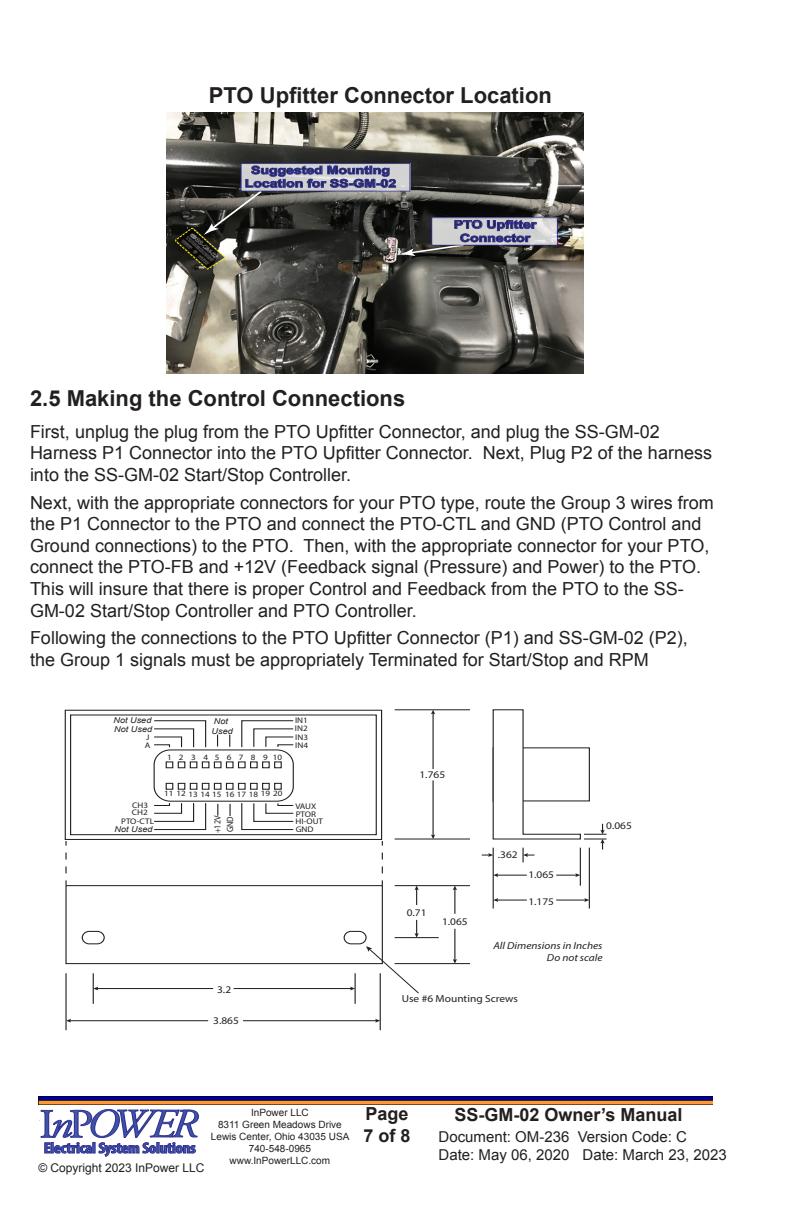
<style>
.page{position:relative;width:792px;height:1224px;background:#fff}
.page>*{position:absolute;margin:0;border:0;box-sizing:border-box;transform-origin:0 0}
.t1{font:700 22px "Arial";color:#231f20}
.t2{font:18px/21.6px "Arial";color:#231f20}
.t3{font:700 18px/21.6px "Arial";color:#231f20}
.t4{font:700 condensed 15.2px "Myriad Pro";letter-spacing:-.015em;color:#3d53a3;scale:1.11 1}
.t5{font:15px/18px "Arial";color:#231f20}
.t6{font:12px "Arial";color:#231f20}
.t7{font:700 11.2px/13.4px "Arial";color:#231f20;text-align:center;scale:1.26 1}
.t8{font:10.2px "Myriad Pro";color:#231f20;scale:1.12 1}
.t9{font:italic 10.2px/12.2px "Myriad Pro";color:#231f20;text-align:right;scale:1.12 1}
.t10{font:10px/12px "Arial";color:#231f20;text-align:center}
.t11{font:9px/12.8px "Myriad Pro";color:#231f20;scale:.89 1}
.t12{font:8.2px/8px "Myriad Pro";color:#231f20;scale:1.12 1}
.t13{font:italic 8.2px/8.4px "Arial";color:#231f20;scale:1.12 1}
.t14{font:8.2px "Myriad Pro";letter-spacing:.8em;color:#231f20;scale:1.12 1}
</style>
<div class="page">
<img style="left:38px;top:1096px;width:675px;height:9px">
<svg style="left:40px;top:1109px;width:159px;height:48px"></svg>
<img style="left:166px;top:112px;width:418px;height:262px">
<img style="left:173px;top:227px;width:54px;height:44px">
<svg style="left:243px;top:165px;width:165px;height:1px"></svg>
<div style="left:241px;top:163px;width:169px;height:28px;border:1px solid #2e3092"></div>
<svg style="left:537px;top:220px;width:19px;height:23px"></svg>
<div style="left:432px;top:218px;width:126px;height:27px;border:1px solid #2e3092"></div>
<svg style="left:174px;top:166px;width:363px;height:104px;background:#4f4f51"></svg>
<div style="left:65px;top:885px;width:318px;height:79px;border:1px solid #231f20"></div>
<svg style="left:81px;top:930px;width:24px;height:15px"></svg>
<hr style="left:395px;top:709px;width:75px;height:1px;background:#231f20">
<hr style="left:395px;top:838px;width:75px;height:2px;background:#231f20">
<hr style="left:395px;top:885px;width:75px;height:1px;background:#231f20">
<hr style="left:395px;top:963px;width:75px;height:1px;background:#231f20">
<hr style="left:65px;top:973px;width:2px;height:57px;background:#231f20">
<hr style="left:380px;top:973px;width:1px;height:57px;background:#231f20">
<hr style="left:93px;top:973px;width:1px;height:31px;background:#231f20">
<hr style="left:355px;top:973px;width:1px;height:31px;background:#231f20">
<hr style="left:395px;top:937px;width:44px;height:1px;background:#231f20">
<hr style="left:493px;top:848px;width:1px;height:61px;background:#231f20">
<hr style="left:580px;top:848px;width:1px;height:38px;background:#231f20">
<hr style="left:589px;top:848px;width:1px;height:61px;background:#231f20">
<svg style="left:65px;top:853px;width:2px;height:32px"></svg>
<svg style="left:382px;top:853px;width:1px;height:32px"></svg>
<hr style="left:433px;top:713px;width:1px;height:56px;background:#231f20">
<svg style="left:431px;top:710px;width:4px;height:4px"></svg>
<hr style="left:433px;top:780px;width:1px;height:56px;background:#231f20">
<svg style="left:431px;top:835px;width:4px;height:4px"></svg>
<svg style="left:415px;top:886px;width:4px;height:19px"></svg>
<svg style="left:453px;top:886px;width:4px;height:28px"></svg>
<hr style="left:454px;top:929px;width:1px;height:32px;background:#231f20">
<svg style="left:453px;top:959px;width:4px;height:5px"></svg>
<svg style="left:482px;top:709px;width:125px;height:153px"></svg>
<hr style="left:497px;top:875px;width:30px;height:1px;background:#231f20">
<svg style="left:493px;top:873px;width:5px;height:4px"></svg>
<svg style="left:556px;top:873px;width:24px;height:4px"></svg>
<hr style="left:556px;top:900px;width:30px;height:1px;background:#231f20">
<svg style="left:584px;top:898px;width:5px;height:4px"></svg>
<hr style="left:497px;top:900px;width:30px;height:1px;background:#231f20">
<svg style="left:493px;top:898px;width:5px;height:4px"></svg>
<hr style="left:97px;top:988px;width:116px;height:1px;background:#231f20">
<svg style="left:93px;top:987px;width:5px;height:3px"></svg>
<hr style="left:234px;top:988px;width:118px;height:1px;background:#231f20">
<hr style="left:69px;top:1020px;width:139px;height:1px;background:#231f20">
<svg style="left:66px;top:1019px;width:5px;height:4px"></svg>
<hr style="left:243px;top:1020px;width:134px;height:1px;background:#231f20">
<svg style="left:375px;top:1019px;width:5px;height:4px"></svg>
<svg style="left:343px;top:920px;width:76px;height:74px"></svg>
<div style="left:154px;top:749px;width:140px;height:53px;border:1px solid #231f20;border-radius:16px"></div>
<div style="left:262px;top:783px;width:8px;height:7px;border:1px solid #231f20"></div>
<div style="left:274px;top:783px;width:8px;height:7px;border:1px solid #231f20"></div>
<div style="left:166px;top:783px;width:7px;height:7px;border:1px solid #231f20"></div>
<div style="left:178px;top:783px;width:7px;height:7px;border:1px solid #231f20"></div>
<div style="left:190px;top:783px;width:7px;height:7px;border:1px solid #231f20"></div>
<div style="left:202px;top:783px;width:7px;height:7px;border:1px solid #231f20"></div>
<div style="left:214px;top:783px;width:7px;height:7px;border:1px solid #231f20"></div>
<div style="left:226px;top:783px;width:8px;height:7px;border:1px solid #231f20"></div>
<div style="left:238px;top:783px;width:8px;height:7px;border:1px solid #231f20"></div>
<div style="left:250px;top:783px;width:8px;height:7px;border:1px solid #231f20"></div>
<div style="left:262px;top:761px;width:8px;height:7px;border:1px solid #231f20"></div>
<div style="left:274px;top:761px;width:8px;height:7px;border:1px solid #231f20"></div>
<div style="left:166px;top:761px;width:7px;height:7px;border:1px solid #231f20"></div>
<div style="left:178px;top:761px;width:7px;height:7px;border:1px solid #231f20"></div>
<div style="left:190px;top:761px;width:7px;height:7px;border:1px solid #231f20"></div>
<div style="left:202px;top:761px;width:7px;height:7px;border:1px solid #231f20"></div>
<div style="left:214px;top:761px;width:7px;height:7px;border:1px solid #231f20"></div>
<div style="left:226px;top:761px;width:8px;height:7px;border:1px solid #231f20"></div>
<div style="left:238px;top:761px;width:8px;height:7px;border:1px solid #231f20"></div>
<div style="left:250px;top:761px;width:8px;height:7px;border:1px solid #231f20"></div>
<svg style="left:154px;top:720px;width:53px;height:28px"></svg>
<svg style="left:241px;top:720px;width:53px;height:28px"></svg>
<svg style="left:154px;top:803px;width:53px;height:27px"></svg>
<svg style="left:241px;top:803px;width:53px;height:27px"></svg>
<div style="left:65px;top:710px;width:317px;height:130px;border:1px solid #231f20"></div>
<div style="left:70px;top:714px;width:307px;height:121px;border:1px solid #231f20"></div>
<svg style="left:217px;top:735px;width:1px;height:12px"></svg>
<svg style="left:229px;top:735px;width:1px;height:12px"></svg>
<svg style="left:217px;top:804px;width:1px;height:12px"></svg>
<svg style="left:230px;top:804px;width:1px;height:12px"></svg>
<p class="t1" style="left:209px;top:81px;width:345px">PTO Upfitter Connector Location</p>
<p class="t7" style="left:245px;top:164px;width:122px">Suggested Mounting<br>Location for SS-GM-02</p>
<p class="t7" style="left:454px;top:218px;width:67px">PTO Upfitter<br>Connector</p>
<p class="t1" style="left:30px;top:384px;width:377px">2.5 Making the Control Connections</p>
<p class="t2" style="left:30px;top:421px;width:684px">First, unplug the plug from the PTO Upfitter Connector, and plug the SS-GM-02<br>Harness P1 Connector into the PTO Upfitter Connector. Next, Plug P2 of the harness into the SS-GM-02 Start/Stop Controller.</p>
<p class="t2" style="left:30px;top:492px;width:685px">Next, with the appropriate connectors for your PTO type, route the Group 3 wires from the P1 Connector to the PTO and connect the PTO-CTL and GND (PTO Control and Ground connections) to the PTO. Then, with the appropriate connector for your PTO, connect the PTO-FB and +12V (Feedback signal (Pressure) and Power) to the PTO.<br>This will insure that there is proper Control and Feedback from the PTO to the SS-GM-02 Start/Stop Controller and PTO Controller.</p>
<p class="t2" style="left:30px;top:627px;width:659px">Following the connections to the PTO Upfitter Connector (P1) and SS-GM-02 (P2), the Group 1 signals must be appropriately Terminated for Start/Stop and RPM</p>
<p class="t13" style="left:113px;top:716px;width:36px">Not Used<br>Not Used</p>
<p class="t12" style="left:295px;top:717px;width:13px">IN1<br>IN2</p>
<p class="t13" style="left:212px;top:717px;width:20px;line-height:9.8px">Not<br>Used</p>
<p class="t12" style="left:146px;top:733px;width:5px">J</p>
<p class="t12" style="left:295px;top:733px;width:13px">IN3</p>
<p class="t12" style="left:145px;top:741px;width:6px">A</p>
<p class="t12" style="left:295px;top:741px;width:13px">IN4</p>
<p class="t14" style="left:167px;top:752px;width:104px">12345678910</p>
<p class="t12" style="left:164px;top:790px;width:107px">11 12 13 14 15 16 17 18 19 20</p>
<p class="t12" style="left:132px;top:801px;width:16px">CH3<br>CH2</p>
<p class="t12" style="left:121px;top:818px;width:31px">PTO-CTL</p>
<p class="t13" style="left:115px;top:825px;width:35px">Not Used</p>
<p class="t11" style="left:211px;top:833px;width:21px;rotate:-90deg">+12V<br>GND</p>
<p class="t12" style="left:295px;top:801px;width:20px">VAUX<br>PTOR</p>
<p class="t12" style="left:295px;top:817px;width:26px">HI-OUT</p>
<p class="t12" style="left:296px;top:825px;width:17px">GND</p>
<p class="t8" style="left:217px;top:983px;width:14px">3.2</p>
<p class="t8" style="left:213px;top:1015px;width:24px">3.865</p>
<p class="t8" style="left:419px;top:768px;width:24px">1.765</p>
<p class="t8" style="left:407px;top:906px;width:19px">0.71</p>
<p class="t8" style="left:442px;top:915px;width:24px">1.065</p>
<p class="t8" style="left:498px;top:848px;width:19px">.362</p>
<p class="t8" style="left:528px;top:868px;width:24px">1.065</p>
<p class="t8" style="left:528px;top:895px;width:24px">1.175</p>
<p class="t8" style="left:606px;top:819px;width:24px">0.065</p>
<p class="t9" style="left:493px;top:939px;width:99px">All Dimensions in Inches<br>Do not scale</p>
<p class="t8" style="left:402px;top:992px;width:105px">Use #6 Mounting Screws</p>
<p class="t10" style="left:211px;top:1106px;width:140px">InPower LLC<br>8311 Green Meadows Drive<br>Lewis Center, Ohio 43035 USA<br>740-548-0965 www.InPowerLLC.com</p>
<p class="t4" style="left:44px;top:1139px;width:138px">Electrical System Solutions</p>
<p class="t6" style="left:38px;top:1160px;width:168px">© Copyright 2023 InPower LLC</p>
<p class="t3" style="left:363px;top:1104px;width:49px">Page<br>7 of 8</p>
<p class="t3" style="left:454px;top:1105px;width:230px">SS-GM-02 Owner’s Manual</p>
<p class="t5" style="left:439px;top:1128px;width:290px">Document: OM-236 Version Code: C<br>Date: May 06, 2020 Date: March 23, 2023</p>
</div>
